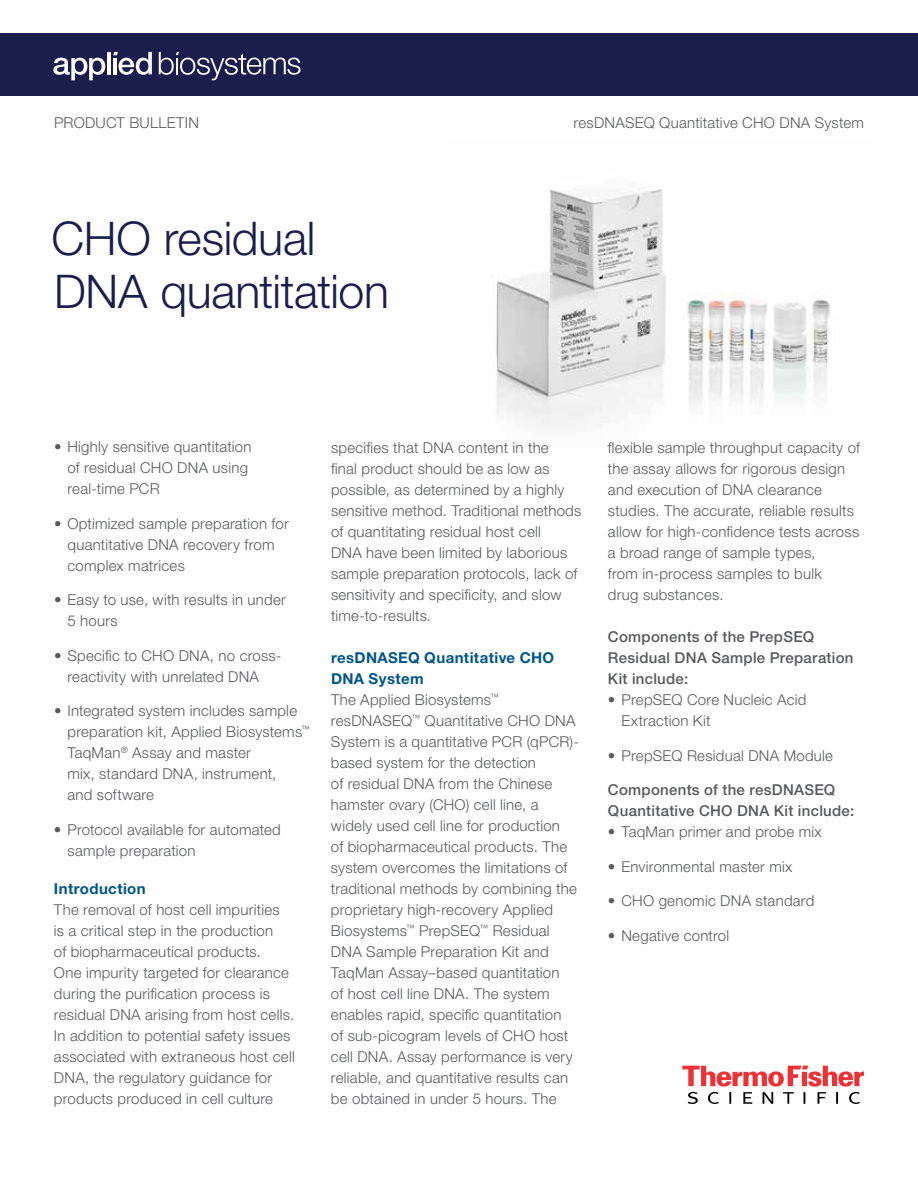
<style>
.page{position:relative;width:918px;height:1188px;background:#fff}
.page>*{position:absolute;margin:0;border:0;box-sizing:border-box;transform-origin:0 0}
.t1{font:300 46.5px/52.5px "Helvetica Neue LTW1 G";letter-spacing:-.005em;color:#1b1e4d}
.t2{font:300 15px/21px "Helvetica Neue LTW1 G";letter-spacing:.015em;color:#58595b}
.t3{font:500 15px/21px "Helvetica Neue LTW1 G";letter-spacing:.02em;color:#58595b}
.t4{font:700 15px "Helvetica Neue LTW1 G";letter-spacing:.025em;color:#00558a}
.s1{font-weight:700;color:#00558a}
</style>
<div class="page">
<img style="left:496px;top:189px;width:335px;height:238px">
<svg style="left:682px;top:1066px;width:182px;height:38px"></svg>
<div style="left:0;top:33px;width:918px;height:63px;background:#1b1e4d"></div>
<svg style="left:159px;top:52px;width:142px;height:28px"></svg>
<svg style="left:53px;top:58px;width:52px;height:22px"></svg>
<hr style="left:107px;top:52px;width:3px;height:22px;background:#fff">
<svg style="left:113px;top:52px;width:39px;height:23px"></svg>
<p class="t2" style="left:54px;top:112px;width:146px">PRODUCT BULLETIN</p>
<p class="t2" style="left:574px;top:112px;width:292px">resDNASEQ Quantitative CHO DNA System</p>
<h1 class="t1" style="left:52px;top:212px;width:339px">CHO residual<br>DNA quantitation</h1>
<p class="t2" style="left:68px;top:437px;width:186px;text-indent:-14px">• Highly sensitive quantitation of residual CHO DNA using real-time PCR</p>
<p class="t2" style="left:68px;top:513px;width:223px;text-indent:-14px">• Optimized sample preparation for quantitative DNA recovery from complex matrices</p>
<p class="t2" style="left:68px;top:590px;width:220px;text-indent:-14px">• Easy to use, with results in under<br>5 hours</p>
<p class="t2" style="left:68px;top:645px;width:215px;text-indent:-14px">• Specific to CHO DNA, no cross&shy;reactivity with unrelated DNA</p>
<p class="t2" style="left:67px;top:701px;width:244px;text-indent:-13px">• Integrated system includes sample preparation kit, Applied Biosystems<sup>™<br></sup>TaqMan<sup>®</sup> Assay and master<br>mix, standard DNA, instrument,<br>and software</p>
<p class="t2" style="left:67px;top:819px;width:215px;text-indent:-14px">• Protocol available for automated sample preparation</p>
<p class="t4" style="left:54px;top:879px;width:93px">Introduction</p>
<p class="t2" style="left:54px;top:899px;width:242px">The removal of host cell impurities<br>is a critical step in the production<br>of biopharmaceutical products.<br>One impurity targeted for clearance during the purification process is residual DNA arising from host cells.<br>In addition to potential safety issues associated with extraneous host cell DNA, the regulatory guidance for products produced in cell culture</p>
<p class="t2" style="left:331px;top:437px;width:252px">specifies that DNA content in the<br>final product should be as low as possible, as determined by a highly sensitive method. Traditional methods of quantitating residual host cell<br>DNA have been limited by laborious sample preparation protocols, lack of sensitivity and specificity, and slow time-to-results.</p>
<p class="t2" style="left:331px;top:647px;width:249px"><span class="s1">resDNASEQ Quantitative CHO<br>DNA System<br></span>The Applied Biosystems<sup>™ </sup>resDNASEQ<sup>™</sup> Quantitative CHO DNA<br>System is a quantitative PCR (qPCR)- based system for the detection<br>of residual DNA from the Chinese hamster ovary (CHO) cell line, a widely used cell line for production<br>of biopharmaceutical products. The system overcomes the limitations of traditional methods by combining the proprietary high-recovery Applied<br>Biosystems<sup>™</sup> PrepSEQ<sup>™</sup> Residual<br>DNA Sample Preparation Kit and<br>TaqMan Assay–based quantitation<br>of host cell line DNA. The system enables rapid, specific quantitation<br>of sub-picogram levels of CHO host cell DNA. Assay performance is very reliable, and quantitative results can be obtained in under 5 hours. The</p>
<p class="t2" style="left:608px;top:437px;width:253px">flexible sample throughput capacity of the assay allows for rigorous design and execution of DNA clearance studies. The accurate, reliable results allow for high-confidence tests across a broad range of sample types,<br>from in-process samples to bulk<br>drug substances.</p>
<p class="t3" style="left:608px;top:626px;width:247px">Components of the PrepSEQ<br>Residual DNA Sample Preparation<br>Kit include:</p>
<p class="t2" style="left:621px;top:689px;width:186px;text-indent:-14px">• PrepSEQ Core Nucleic Acid<br>Extraction Kit</p>
<p class="t2" style="left:608px;top:745px;width:227px">• PrepSEQ Residual DNA Module</p>
<p class="t3" style="left:608px;top:779px;width:248px">Components of the resDNASEQ<br>Quantitative CHO DNA Kit include:</p>
<p class="t2" style="left:608px;top:821px;width:215px">• TaqMan primer and probe mix</p>
<p class="t2" style="left:608px;top:856px;width:186px">• Environmental master mix</p>
<p class="t2" style="left:608px;top:890px;width:208px">• CHO genomic DNA standard</p>
<p class="t2" style="left:608px;top:925px;width:123px">• Negative control</p>
</div>
